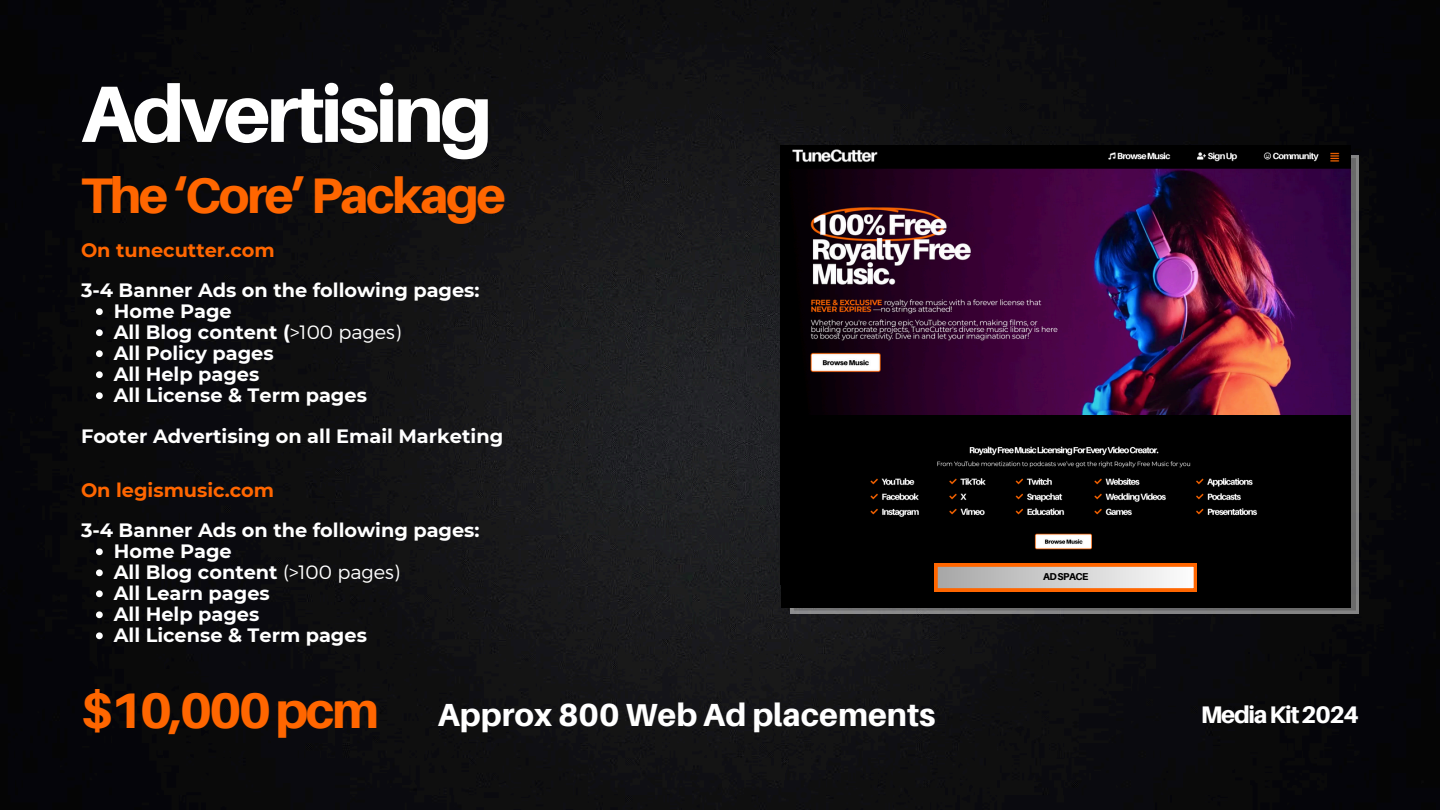
<style>
.page{position:relative;width:1440px;height:810px;background:#fff}
.page>*{position:absolute;margin:0;border:0;box-sizing:border-box;transform-origin:0 0}
.t1{font:800 80px "Aileron";letter-spacing:-.05em;color:#fff}
.t2{font:800 50px "Aileron";letter-spacing:-.05em;color:#f60}
.t3{font:800 32px "Aileron";color:#fff}
.t4{font:800 24px "Aileron";letter-spacing:-.055em;color:#fff}
.t5{font:700 19.3px "Montserrat";color:#fff}
.t6{font:700 19.3px "Montserrat";color:#f60}
.t7{font:800 10px "Aileron";letter-spacing:-.055em;color:#000}
.s1{font-weight:300}
</style>
<div class="page">
<img style="left:0;top:0;width:1440px;height:810px">
<svg style="left:791px;top:155px;width:568px;height:458px;background:#767677"></svg>
<img style="left:781px;top:145px;width:570px;height:439px">
<div style="left:781px;top:584px;width:570px;height:24px;background:#000"></div>
<svg style="left:935px;top:564px;width:261px;height:27px;background:#dcb9a2"></svg>
<svg style="left:96px;top:308px;width:7px;height:7px"></svg>
<svg style="left:96px;top:329px;width:7px;height:7px"></svg>
<svg style="left:96px;top:350px;width:7px;height:7px"></svg>
<svg style="left:96px;top:371px;width:7px;height:7px"></svg>
<svg style="left:96px;top:392px;width:7px;height:7px"></svg>
<svg style="left:96px;top:548px;width:7px;height:7px"></svg>
<svg style="left:96px;top:569px;width:7px;height:7px"></svg>
<svg style="left:96px;top:590px;width:7px;height:7px"></svg>
<svg style="left:96px;top:611px;width:7px;height:7px"></svg>
<svg style="left:96px;top:632px;width:7px;height:7px"></svg>
<p class="t1" style="left:81px;top:64px;width:413px">Advertising</p>
<p class="t2" style="left:81px;top:164px;width:426px">The‘Core’Package</p>
<h2 class="t6" style="left:81px;top:238px;width:195px">On tunecutter.com</h2>
<h5 class="t5" style="left:81px;top:278px;width:400px">3-4 Banner Ads on the following pages:</h5>
<h5 class="t5" style="left:114px;top:299px;width:119px">Home Page</h5>
<p class="t5" style="left:114px;top:320px;width:289px">All Blog content (<span class="s1">&gt;100 pages)</span></p>
<p class="t5" style="left:114px;top:341px;width:161px">All Policy pages</p>
<p class="t5" style="left:114px;top:362px;width:147px">All Help pages</p>
<p class="t5" style="left:114px;top:383px;width:255px">All License &amp; Term pages</p>
<p class="t5" style="left:81px;top:424px;width:424px">Footer Advertising on all Email Marketing</p>
<h5 class="t6" style="left:81px;top:478px;width:195px">On legismusic.com</h5>
<h5 class="t5" style="left:81px;top:519px;width:400px">3-4 Banner Ads on the following pages:</h5>
<h5 class="t5" style="left:114px;top:540px;width:119px">Home Page</h5>
<p class="t5" style="left:114px;top:561px;width:288px">All Blog content <span class="s1">(&gt;100 pages)</span></p>
<p class="t5" style="left:114px;top:582px;width:157px">All Learn pages</p>
<p class="t5" style="left:114px;top:603px;width:147px">All Help pages</p>
<p class="t5" style="left:114px;top:624px;width:255px">All License &amp; Term pages</p>
<p class="t2" style="left:81px;top:680px;width:299px">$10,000pcm</p>
<h2 class="t3" style="left:438px;top:695px;width:499px">Approx 800 Web Ad placements</h2>
<h1 class="t7" style="left:1043px;top:570px;width:47px">ADSPACE</h1>
<p class="t4" style="left:1201px;top:700px;width:160px">MediaKit2024</p>
</div>
